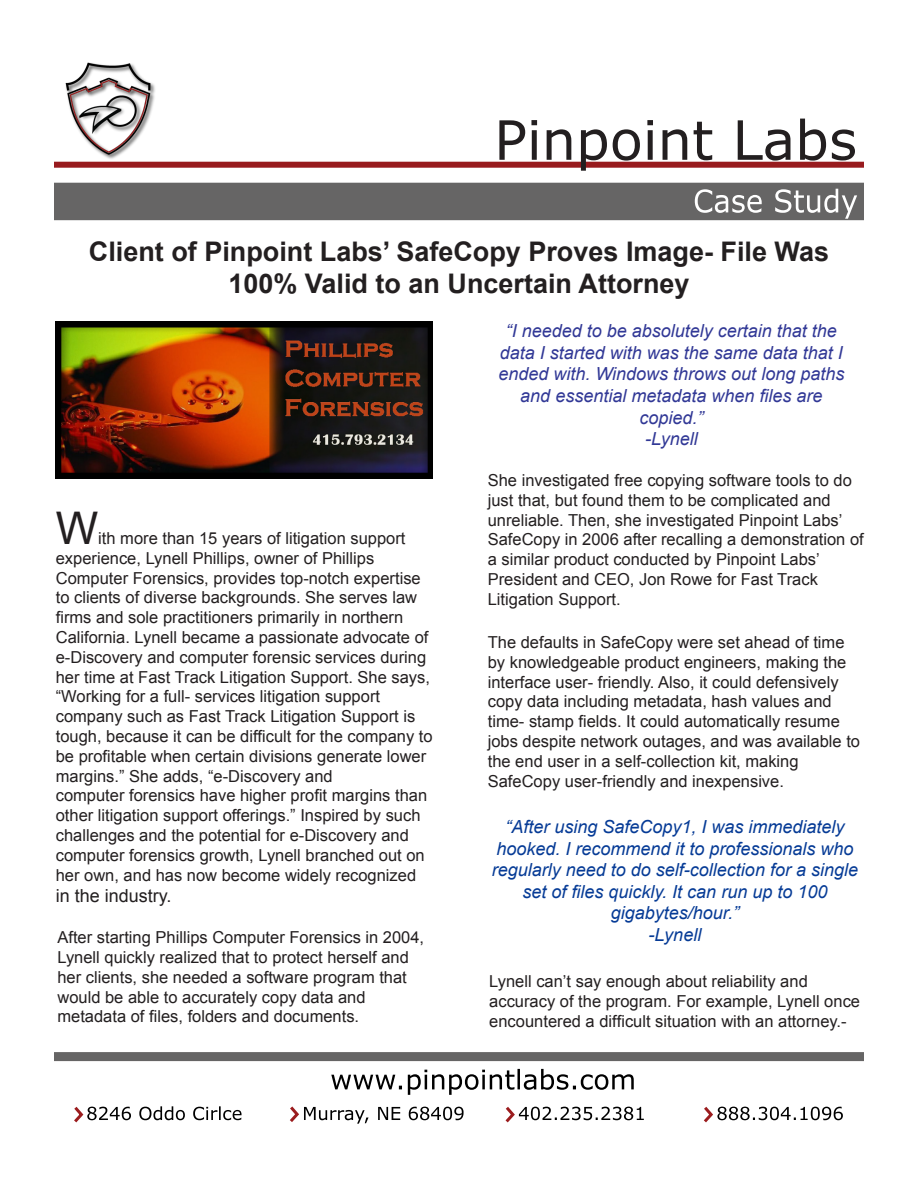
<style>
.page{position:relative;width:918px;height:1188px;background:#fff}
.page>*{position:absolute;margin:0;border:0;box-sizing:border-box;transform-origin:0 0}
.t1{font:45px "Arial";color:#231f20}
.t2{font:700 27px/32.4px "Arial";color:#231f20;text-align:center}
.t3{font:italic 18px/21.6px "Arial";color:#063b96;text-align:center}
.t4{font:italic 18px/21.6px "Arial";color:#313896;text-align:center}
.t5{font:18px "Arial";color:#231f20}
.t6{font:16.5px/19.8px "Arial";color:#231f20}
</style>
<div class="page">
<div style="left:54px;top:183px;width:810px;height:37px;background:#666565"></div>
<div style="left:54px;top:162px;width:810px;height:6px;background:#981b1e"></div>
<div style="left:54px;top:1052px;width:810px;height:9px;background:#666565"></div>
<img style="left:63px;top:62px;width:94px;height:100px">
<svg style="left:695px;top:189px;width:162px;height:30px"></svg>
<svg style="left:331px;top:1069px;width:303px;height:26px"></svg>
<svg style="left:74px;top:1106px;width:769px;height:18px"></svg>
<svg style="left:499px;top:119px;width:356px;height:52px"></svg>
<img style="left:56px;top:322px;width:376px;height:156px">
<p class="t2" style="left:89px;top:236px;width:742px">Client of Pinpoint Labs’ SafeCopy Proves Image- File Was<br>100% Valid to an Uncertain Attorney</p>
<p class="t1" style="left:56px;top:499px;width:44px">W</p>
<p class="t6" style="left:98px;top:528px;width:309px">ith more than 15 years of litigation support</p>
<p class="t6" style="left:56px;top:548px;width:320px">experience, Lynell Phillips, owner of Phillips</p>
<p class="t6" style="left:56px;top:568px;width:366px">Computer Forensics, provides top-notch expertise to clients of diverse backgrounds. She serves law firms and sole practitioners primarily in northern</p>
<p class="t6" style="left:56px;top:627px;width:374px">California. Lynell became a passionate advocate of</p>
<p class="t6" style="left:56px;top:647px;width:376px">e-Discovery and computer forensic services during her time at Fast Track Litigation Support. She says,</p>
<p class="t6" style="left:56px;top:687px;width:326px">“Working for a full- services litigation support</p>
<p class="t6" style="left:56px;top:707px;width:378px">company such as Fast Track Litigation Support is tough, because it can be difficult for the company to be profitable when certain divisions generate lower margins.” She adds, “e-Discovery and</p>
<p class="t6" style="left:56px;top:786px;width:373px">computer forensics have higher profit margins than other litigation support offerings.” Inspired by such challenges and the potential for e-Discovery and computer forensics growth, Lynell branched out on her own, and has now become widely recognized</p>
<p class="t5" style="left:56px;top:884px;width:117px">in the industry.</p>
<p class="t6" style="left:57px;top:928px;width:368px">After starting Phillips Computer Forensics in 2004, Lynell quickly realized that to protect herself and her clients, she needed a software program that would be able to accurately copy data and</p>
<p class="t6" style="left:57px;top:1007px;width:303px">metadata of files, folders and documents.</p>
<p class="t4" style="left:498px;top:320px;width:348px">“I needed to be absolutely certain that the data I started with was the same data that I ended with. Windows throws out long paths and essential metadata when files are</p>
<p class="t4" style="left:639px;top:407px;width:66px">copied.”</p>
<p class="t4" style="left:645px;top:428px;width:54px">-Lynell</p>
<p class="t6" style="left:488px;top:470px;width:378px">She investigated free copying software tools to do just that, but found them to be complicated and unreliable. Then, she investigated Pinpoint Labs’ SafeCopy in 2006 after recalling a demonstration of a similar product conducted by Pinpoint Labs’</p>
<p class="t6" style="left:488px;top:569px;width:332px">President and CEO, Jon Rowe for Fast Track</p>
<p class="t6" style="left:488px;top:589px;width:134px">Litigation Support.</p>
<p class="t6" style="left:488px;top:632px;width:374px">The defaults in SafeCopy were set ahead of time by knowledgeable product engineers, making the interface user- friendly. Also, it could defensively copy data including metadata, hash values and time- stamp fields. It could automatically resume jobs despite network outages, and was available to the end user in a self-collection kit, making</p>
<p class="t6" style="left:488px;top:771px;width:298px">SafeCopy user-friendly and inexpensive.</p>
<p class="t3" style="left:492px;top:816px;width:368px">“After using SafeCopy1, I was immediately hooked. I recommend it to professionals who regularly need to do self-collection for a single set of files quickly. It can run up to 100</p>
<p class="t3" style="left:611px;top:903px;width:130px">gigabytes/hour.”</p>
<p class="t3" style="left:649px;top:924px;width:54px">-Lynell</p>
<p class="t6" style="left:489px;top:971px;width:320px">Lynell can’t say enough about reliability and</p>
<p class="t6" style="left:489px;top:991px;width:372px">accuracy of the program. For example, Lynell once encountered a difficult situation with an attorney.-</p>
</div>
